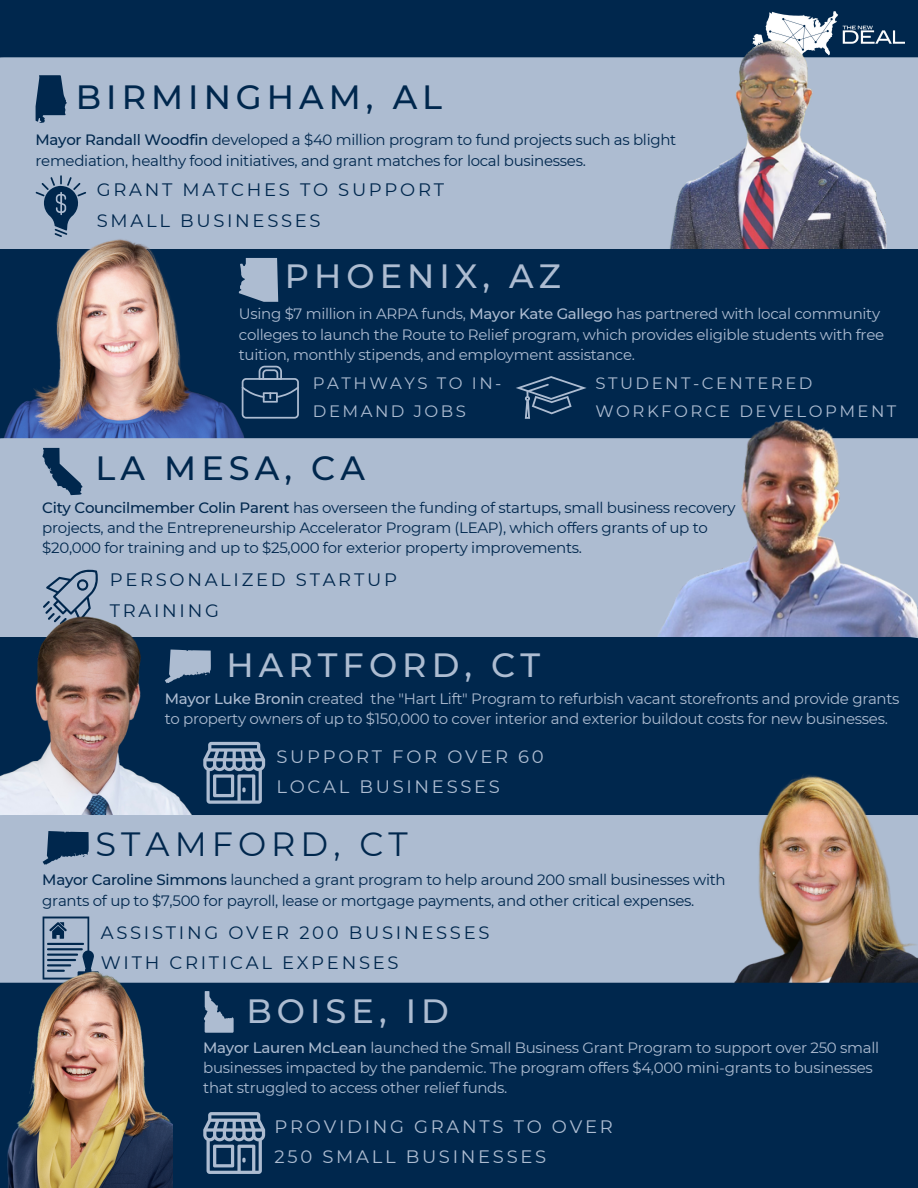
<style>
.page{position:relative;width:918px;height:1188px;background:#fff}
.page>*{position:absolute;margin:0;border:0;box-sizing:border-box;transform-origin:0 0}
.t1{font:500 33.6px "Montserrat";letter-spacing:.15em;color:#adbcd1}
.t2{font:500 33.6px "Montserrat";letter-spacing:.15em;color:#00274d}
.t3{font:33.6px "Montserrat";letter-spacing:.15em;color:#00274d}
.t4{font:18px/30.3px "Montserrat";letter-spacing:.15em;color:#00274d}
.t5{font:18px/30.3px "Montserrat";letter-spacing:.15em;color:#adbcd1}
.t6{font:16.5px/28.2px "Montserrat";letter-spacing:.15em;color:#adbcd1}
.t7{font:15px/20.2px "Montserrat";letter-spacing:-.02em;color:#adbcd1}
.t8{font:15px/20.2px "Montserrat";letter-spacing:-.02em;color:#00274d}
.s1{font-weight:500}
</style>
<div class="page">
<div style="left:0;top:0;width:918px;height:71px;background:#00274d"></div>
<img style="left:766px;top:12px;width:138px;height:32px">
<div style="left:0;top:57px;width:918px;height:192px;background:#adbcd1"></div>
<svg style="left:36px;top:75px;width:31px;height:48px"></svg>
<img style="left:658px;top:22px;width:239px;height:227px">
<svg style="left:36px;top:175px;width:50px;height:62px;background:#7088a3"></svg>
<div style="left:250px;top:249px;width:668px;height:189px;background:#00274d"></div>
<svg style="left:250px;top:258px;width:28px;height:44px"></svg>
<img style="left:0;top:237px;width:250px;height:201px">
<svg style="left:242px;top:366px;width:57px;height:53px;background:#214466"></svg>
<svg style="left:516px;top:376px;width:71px;height:43px;background:#1f4164"></svg>
<div style="left:0;top:438px;width:586px;height:199px;background:#adbcd1"></div>
<svg style="left:42px;top:448px;width:41px;height:47px;background:#647d99"></svg>
<img style="left:586px;top:412px;width:332px;height:225px">
<svg style="left:43px;top:568px;width:56px;height:27px;background:#8a9eb6"></svg>
<div style="left:203px;top:637px;width:715px;height:178px;background:#00274d"></div>
<svg style="left:203px;top:650px;width:8px;height:33px"></svg>
<img style="left:0;top:595px;width:203px;height:220px">
<svg style="left:203px;top:742px;width:62px;height:62px;background:#536f8c"></svg>
<div style="left:0;top:815px;width:918px;height:168px;background:#adbcd1"></div>
<svg style="left:43px;top:831px;width:46px;height:34px;background:#375777"></svg>
<svg style="left:43px;top:917px;width:56px;height:35px;background:#8095af"></svg>
<img style="left:722px;top:758px;width:195px;height:225px">
<div style="left:0;top:983px;width:918px;height:205px;background:#00274d"></div>
<svg style="left:203px;top:991px;width:31px;height:42px"></svg>
<img style="left:1px;top:952px;width:171px;height:236px">
<svg style="left:203px;top:1112px;width:62px;height:62px;background:#536f8d"></svg>
<p class="t2" style="left:76px;top:77px;width:368px">BIRMINGHAM, AL</p>
<p class="t8" style="left:36px;top:130px;width:642px"><span class="s1">Mayor Randall Woodfin</span> developed a $40 million program to fund projects such as blight remediation, healthy food initiatives, and grant matches for local businesses.</p>
<p class="t4" style="left:97px;top:175px;width:349px">GRANT MATCHES TO SUPPORT<br>SMALL BUSINESSES</p>
<p class="t1" style="left:285px;top:256px;width:278px">PHOENIX, AZ</p>
<p class="t7" style="left:239px;top:304px;width:647px">Using $7 million in ARPA funds, <span class="s1">Mayor Kate Gallego</span> has partnered with local community colleges to launch the Route to Relief program, which provides eligible students with free tuition, monthly stipends, and employment assistance.</p>
<p class="t6" style="left:313px;top:369px;width:190px">PATHWAYS TO IN-<br>DEMAND JOBS</p>
<p class="t6" style="left:596px;top:369px;width:302px">STUDENT-CENTERED<br>WORKFORCE DEVELOPMENT</p>
<p class="t2" style="left:96px;top:448px;width:271px">LA MESA, CA</p>
<p class="t8" style="left:42px;top:497px;width:695px"><span class="s1">City Councilmember Colin Parent</span> has overseen the funding of startups, small business recovery projects, and the Entrepreneurship Accelerator Program (LEAP), which offers grants of up to $20,000 for training and up to $25,000 for exterior property improvements.</p>
<p class="t4" style="left:110px;top:565px;width:289px">PERSONALIZED STARTUP<br>TRAINING</p>
<p class="t1" style="left:227px;top:644px;width:315px">HARTFORD, CT</p>
<p class="t7" style="left:165px;top:688px;width:736px"><span class="s1">Mayor Luke Bronin</span> created the "Hart Lift" Program to refurbish vacant storefronts and provide grants to property owners of up to $150,000 to cover interior and exterior buildout costs for new businesses.</p>
<p class="t5" style="left:276px;top:741px;width:269px">SUPPORT FOR OVER 60<br>LOCAL BUSINESSES</p>
<p class="t3" style="left:96px;top:823px;width:314px">STAMFORD, CT</p>
<p class="t8" style="left:42px;top:870px;width:685px"><span class="s1">Mayor Caroline Simmons</span> launched a grant program to help around 200 small businesses with grants of up to $7,500 for payroll, lease or mortgage payments, and other critical expenses.</p>
<p class="t4" style="left:101px;top:917px;width:390px">ASSISTING OVER 200 BUSINESSES<br>WITH CRITICAL EXPENSES</p>
<p class="t1" style="left:246px;top:990px;width:204px">BOISE, ID</p>
<p class="t7" style="left:203px;top:1037px;width:677px"><span class="s1">Mayor Lauren McLean</span> launched the Small Business Grant Program to support over 250 small businesses impacted by the pandemic. The program offers $4,000 mini-grants to businesses that struggled to access other relief funds.</p>
<p class="t5" style="left:275px;top:1111px;width:340px">PROVIDING GRANTS TO OVER<br>250 SMALL BUSINESSES</p>
</div>
